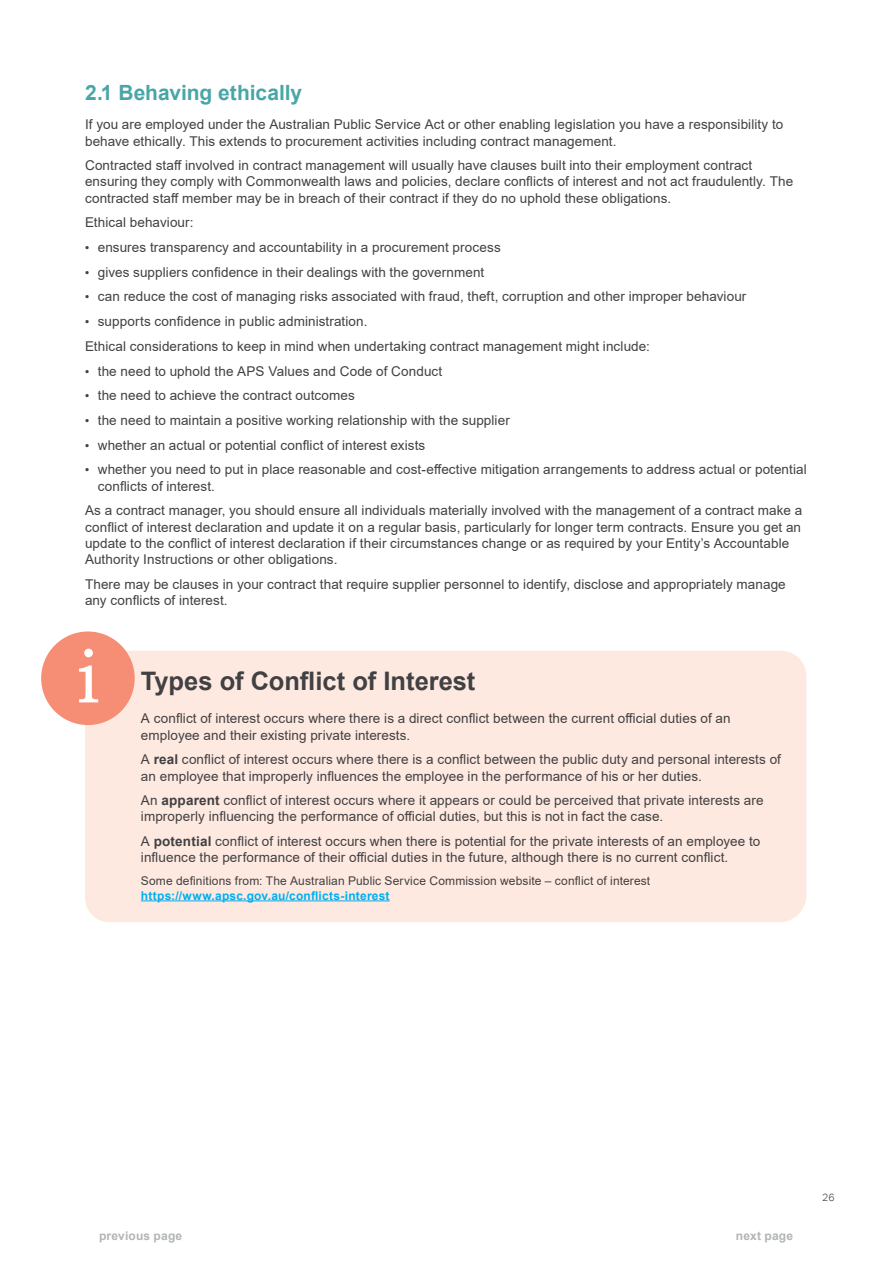
<style>
.page{position:relative;width:893px;height:1263px;background:#fff}
.page>*{position:absolute;margin:0;border:0;box-sizing:border-box;transform-origin:0 0}
.t1{font:700 25.5px "Arial";color:#414042}
.t2{font:700 21px "Arial";color:#49a6a7}
.t3{font:13.5px/16.2px "Arial";letter-spacing:.005em;color:#414042}
.t4{font:12px "Arial";letter-spacing:.01em;color:#414042}
.t5{font:700 12px "Arial";letter-spacing:.02em;color:#00aeef}
.t6{font:700 12px "Arial";letter-spacing:.02em;color:#b2b5b6}
.t7{font:300 10.5px "Aktiv Grotesk";color:#414042}
.s1{font-family:"Aktiv Grotesk";font-weight:300;font-size:12px}
.s2{font-weight:700}
</style>
<div class="page">
<div style="left:85px;top:651px;width:721px;height:271px;background:#fee9e1"></div>
<div style="left:41px;top:631px;width:94px;height:94px;background:#f68e76;border-radius:50%"></div>
<svg style="left:79px;top:649px;width:19px;height:53px"></svg>
<hr style="left:141px;top:900px;width:249px;height:1px;background:#00aeef">
<h2 class="t2" style="left:85px;top:78px;width:219px">2.1 Behaving ethically</h2>
<p class="t3" style="left:85px;top:116px;width:700px">If you are employed under the Australian Public Service Act or other enabling legislation you have a responsibility to behave ethically. This extends to procurement activities including contract management.</p>
<p class="t3" style="left:85px;top:157px;width:710px">Contracted staff involved in contract management will usually have clauses built into their employment contract ensuring they comply with Commonwealth laws and policies, declare conflicts of interest and not act fraudulently. The contracted staff member may be in breach of their contract if they do no uphold these obligations.</p>
<p class="t3" style="left:85px;top:214px;width:110px">Ethical behaviour:</p>
<p class="t3" style="left:85px;top:239px;width:417px"><span class="s1">•</span> ensures transparency and accountability in a procurement process</p>
<p class="t3" style="left:85px;top:264px;width:401px"><span class="s1">•</span> gives suppliers confidence in their dealings with the government</p>
<p class="t3" style="left:85px;top:288px;width:663px"><span class="s1">•</span> can reduce the cost of managing risks associated with fraud, theft, corruption and other improper behaviour</p>
<p class="t3" style="left:85px;top:309px;width:566px;line-height:24.8px"><span class="s1">•</span> supports confidence in public administration.<br>Ethical considerations to keep in mind when undertaking contract management might include:</p>
<p class="t3" style="left:85px;top:363px;width:359px"><span class="s1">•</span> the need to uphold the APS Values and Code of Conduct</p>
<p class="t3" style="left:85px;top:387px;width:271px"><span class="s1">•</span> the need to achieve the contract outcomes</p>
<p class="t3" style="left:85px;top:412px;width:426px"><span class="s1">•</span> the need to maintain a positive working relationship with the supplier</p>
<p class="t3" style="left:85px;top:437px;width:342px"><span class="s1">•</span> whether an actual or potential conflict of interest exists</p>
<p class="t3" style="left:98px;top:461px;width:710px;text-indent:-13px"><span class="s1">•</span> whether you need to put in place reasonable and cost-effective mitigation arrangements to address actual or potential conflicts of interest.</p>
<p class="t3" style="left:85px;top:502px;width:719px">As a contract manager, you should ensure all individuals materially involved with the management of a contract make a conflict of interest declaration and update it on a regular basis, particularly for longer term contracts. Ensure you get an update to the conflict of interest declaration if their circumstances change or as required by your Entity’s Accountable Authority Instructions or other obligations.</p>
<p class="t3" style="left:85px;top:576px;width:702px">There may be clauses in your contract that require supplier personnel to identify, disclose and appropriately manage any conflicts of interest.</p>
<h1 class="t1" style="left:141px;top:663px;width:336px">Types of Conflict of Interest</h1>
<p class="t3" style="left:141px;top:710px;width:591px">A conflict of interest occurs where there is a direct conflict between the current official duties of an employee and their existing private interests.</p>
<p class="t3" style="left:141px;top:751px;width:641px">A <span class="s2">real</span> conflict of interest occurs where there is a conflict between the public duty and personal interests of an employee that improperly influences the employee in the performance of his or her duties.</p>
<p class="t3" style="left:141px;top:792px;width:624px">An <span class="s2">apparent</span> conflict of interest occurs where it appears or could be perceived that private interests are improperly influencing the performance of official duties, but this is not in fact the case.</p>
<p class="t3" style="left:141px;top:833px;width:621px">A <span class="s2">potential</span> conflict of interest occurs when there is potential for the private interests of an employee to influence the performance of their official duties in the future, although there is no current conflict.</p>
<p class="t4" style="left:141px;top:873px;width:511px">Some definitions from: The Australian Public Service Commission website – conflict of interest</p>
<p class="t5" style="left:141px;top:887px;width:250px">https://www.apsc.gov.au/conflicts-interest</p>
<p class="t6" style="left:99px;top:1228px;width:85px">previous page</p>
<p class="t6" style="left:736px;top:1228px;width:59px">next page</p>
<p class="t7" style="left:822px;top:1191px;width:14px">26</p>
</div>
